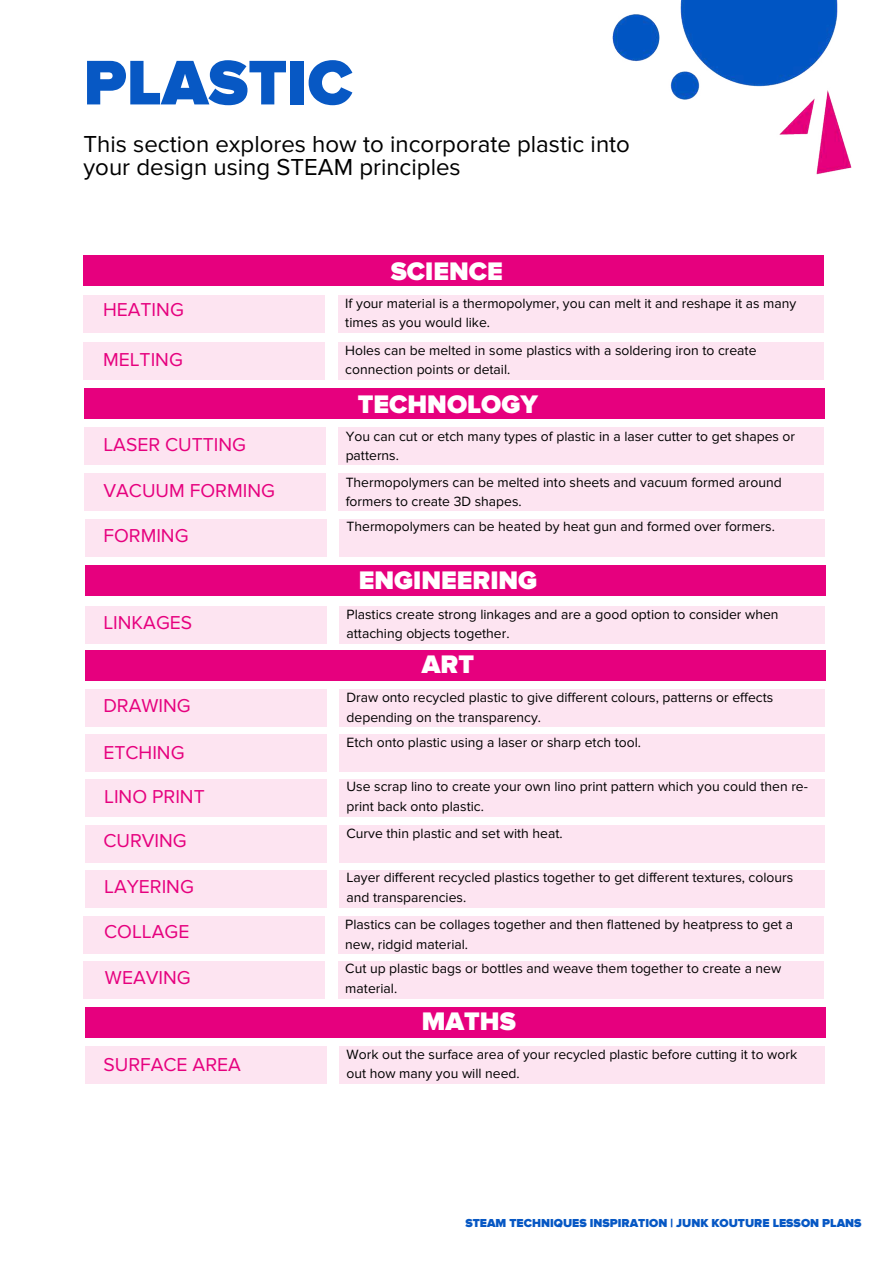
<style>
.page{position:relative;width:894px;height:1264px;background:#fff}
.page>*{position:absolute;margin:0;border:0;box-sizing:border-box;transform-origin:0 0}
.t1{font:900 65.25px "Proxima Nova";color:#0758c4}
.t2{font:900 26.25px "Proxima Nova";color:#fff}
.t3{font:24px/23.7px "Proxima Nova";color:#000}
.t4{font:19.35px "Proxima Nova";color:#e6007e}
.t5{font:13.95px/19.2px "Proxima Nova";color:#000}
.t6{font:900 12px "Proxima Nova";color:#0758c4}
</style>
<div class="page">
<div style="left:83px;top:255px;width:740px;height:31px;background:#e6007e"></div>
<div style="left:83px;top:295px;width:242px;height:37px;background:#fde4f1"></div>
<div style="left:338px;top:295px;width:485px;height:37px;background:#fde4f1"></div>
<img style="left:612px;top:0;width:240px;height:175px">
<div style="left:84px;top:427px;width:241px;height:38px;background:#fde4f1"></div>
<div style="left:338px;top:427px;width:486px;height:38px;background:#fde4f1"></div>
<div style="left:85px;top:688px;width:241px;height:38px;background:#fde4f1"></div>
<div style="left:339px;top:688px;width:486px;height:38px;background:#fde4f1"></div>
<div style="left:85px;top:734px;width:241px;height:38px;background:#fde4f1"></div>
<div style="left:339px;top:734px;width:486px;height:38px;background:#fde4f1"></div>
<div style="left:85px;top:779px;width:241px;height:38px;background:#fde4f1"></div>
<div style="left:339px;top:779px;width:486px;height:38px;background:#fde4f1"></div>
<div style="left:85px;top:1045px;width:241px;height:38px;background:#fde4f1"></div>
<div style="left:339px;top:1045px;width:486px;height:38px;background:#fde4f1"></div>
<div style="left:84px;top:388px;width:740px;height:31px;background:#e6007e"></div>
<div style="left:85px;top:564px;width:740px;height:31px;background:#e6007e"></div>
<div style="left:85px;top:650px;width:740px;height:31px;background:#e6007e"></div>
<div style="left:85px;top:1007px;width:740px;height:30px;background:#e6007e"></div>
<div style="left:85px;top:605px;width:241px;height:38px;background:#fde4f1"></div>
<div style="left:339px;top:605px;width:486px;height:38px;background:#fde4f1"></div>
<div style="left:85px;top:519px;width:241px;height:38px;background:#fde4f1"></div>
<div style="left:339px;top:519px;width:486px;height:38px;background:#fde4f1"></div>
<div style="left:85px;top:825px;width:241px;height:38px;background:#fde4f1"></div>
<div style="left:339px;top:825px;width:486px;height:38px;background:#fde4f1"></div>
<div style="left:85px;top:870px;width:241px;height:38px;background:#fde4f1"></div>
<div style="left:339px;top:870px;width:486px;height:38px;background:#fde4f1"></div>
<div style="left:83px;top:341px;width:242px;height:38px;background:#fde4f1"></div>
<div style="left:338px;top:341px;width:485px;height:38px;background:#fde4f1"></div>
<div style="left:83px;top:916px;width:242px;height:38px;background:#fde4f1"></div>
<div style="left:338px;top:916px;width:485px;height:38px;background:#fde4f1"></div>
<div style="left:83px;top:961px;width:242px;height:38px;background:#fde4f1"></div>
<div style="left:338px;top:961px;width:485px;height:38px;background:#fde4f1"></div>
<div style="left:84px;top:473px;width:241px;height:38px;background:#fde4f1"></div>
<div style="left:338px;top:473px;width:486px;height:38px;background:#fde4f1"></div>
<h1 class="t1" style="left:83px;top:53px;width:271px">PLASTIC</h1>
<h3 class="t3" style="left:83px;top:132px;width:548px">This section explores how to incorporate plastic into your design using STEAM principles</h3>
<h2 class="t2" style="left:390px;top:259px;width:114px">SCIENCE</h2>
<h3 class="t4" style="left:103px;top:298px;width:82px">HEATING</h3>
<p class="t5" style="left:345px;top:294px;width:452px">If your material is a thermopolymer, you can melt it and reshape it as many times as you would like.</p>
<h3 class="t4" style="left:103px;top:348px;width:81px">MELTING</h3>
<p class="t5" style="left:345px;top:341px;width:412px">Holes can be melted in some plastics with a soldering iron to create connection points or detail.</p>
<h2 class="t2" style="left:358px;top:392px;width:182px">TECHNOLOGY</h2>
<h3 class="t4" style="left:103px;top:433px;width:144px">LASER CUTTING</h3>
<p class="t5" style="left:345px;top:427px;width:451px">You can cut or etch many types of plastic in a laser cutter to get shapes or patterns.</p>
<h3 class="t4" style="left:103px;top:479px;width:173px">VACUUM FORMING</h3>
<p class="t5" style="left:345px;top:473px;width:437px">Thermopolymers can be melted into sheets and vacuum formed around formers to create 3D shapes.</p>
<h3 class="t4" style="left:103px;top:524px;width:87px">FORMING</h3>
<p class="t5" style="left:346px;top:517px;width:430px">Thermopolymers can be heated by heat gun and formed over formers.</p>
<h2 class="t2" style="left:358px;top:568px;width:180px">ENGINEERING</h2>
<h3 class="t4" style="left:103px;top:611px;width:90px">LINKAGES</h3>
<p class="t5" style="left:346px;top:604px;width:433px">Plastics create strong linkages and are a good option to consider when attaching objects together.</p>
<h3 class="t4" style="left:103px;top:693px;width:89px">DRAWING</h3>
<h3 class="t4" style="left:103px;top:740px;width:83px">ETCHING</h3>
<h3 class="t4" style="left:104px;top:785px;width:102px">LINO PRINT</h3>
<h3 class="t4" style="left:103px;top:829px;width:85px">CURVING</h3>
<h3 class="t4" style="left:104px;top:874px;width:91px">LAYERING</h3>
<h3 class="t4" style="left:104px;top:920px;width:87px">COLLAGE</h3>
<h3 class="t4" style="left:105px;top:965px;width:87px">WEAVING</h3>
<h2 class="t2" style="left:422px;top:652px;width:54px">ART</h2>
<p class="t5" style="left:346px;top:688px;width:428px">Draw onto recycled plastic to give different colours, patterns or effects depending on the transparency.</p>
<p class="t5" style="left:346px;top:733px;width:296px">Etch onto plastic using a laser or sharp etch tool.</p>
<p class="t5" style="left:346px;top:777px;width:463px">Use scrap lino to create your own lino print pattern which you could then re&shy;print back onto plastic.</p>
<p class="t5" style="left:346px;top:824px;width:217px">Curve thin plastic and set with heat.</p>
<p class="t5" style="left:346px;top:868px;width:448px">Layer different recycled plastics together to get different textures, colours and transparencies.</p>
<p class="t5" style="left:345px;top:915px;width:449px">Plastics can be collages together and then flattened by heatpress to get a new, ridgid material.</p>
<p class="t5" style="left:345px;top:959px;width:437px">Cut up plastic bags or bottles and weave them together to create a new material.</p>
<h2 class="t2" style="left:422px;top:1009px;width:95px">MATHS</h2>
<h3 class="t4" style="left:103px;top:1052px;width:139px">SURFACE AREA</h3>
<p class="t5" style="left:346px;top:1045px;width:452px">Work out the surface area of your recycled plastic before cutting it to work out how many you will need.</p>
<p class="t6" style="left:465px;top:1217px;width:397px">STEAM TECHNIQUES INSPIRATION | JUNK KOUTURE LESSON PLANS</p>
</div>
